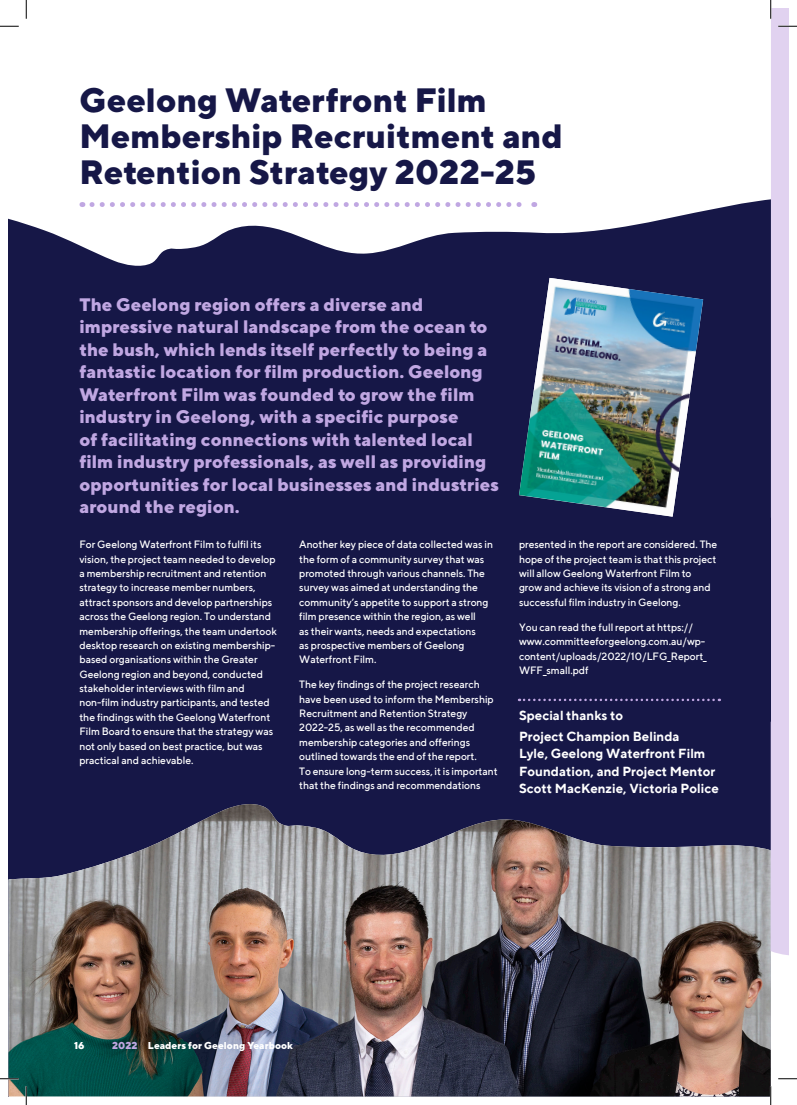
<style>
.page{position:relative;width:797px;height:1105px;background:#fff}
.page>*{position:absolute;margin:0;border:0;box-sizing:border-box;transform-origin:0 0}
.H1_-_Purple_Dot_Unde{font:800 33.75px/36.2px "TT Norms";color:#161747}
.Pull_Out{font:800 18.12px/22.5px "TT Norms";color:#c0a7e2}
.Special_Thanks{font:700 13.12px/17.5px "TT Norms";color:#fff}
.Body{font:500 10.62px/14.4px "TT Norms";letter-spacing:-.005em;color:#fff}
.t1{font:800 10px "TT Norms";color:#fff}
.s1{color:#c0a7e2}
</style>
<div class="page">
<div style="left:9px;top:161px;width:761px;height:935px;background:#161747"></div>
<svg style="left:9px;top:161px;width:761px;height:105px;fill:#fff"></svg>
<svg style="left:92px;top:202px;width:443px;height:5px;background:#e7def4"></svg>
<img style="left:519px;top:278px;width:184px;height:239px">
<img style="left:9px;top:804px;width:761px;height:292px">
<svg style="left:519px;top:699px;width:201px;height:2px"></svg>
<div style="left:770px;top:9px;width:18px;height:936px;background:#e1d2f0"></div>
<svg style="left:770px;top:722px;width:18px;height:299px"></svg>
<svg style="left:0;top:25px;width:19px;height:2px"></svg>
<svg style="left:0;top:1078px;width:19px;height:1px"></svg>
<svg style="left:778px;top:1078px;width:19px;height:1px"></svg>
<svg style="left:25px;top:0;width:2px;height:19px"></svg>
<svg style="left:25px;top:1086px;width:2px;height:19px"></svg>
<svg style="left:770px;top:0;width:27px;height:660px"></svg>
<svg style="left:770px;top:1086px;width:1px;height:19px"></svg>
<p class="H1_-_Purple_Dot_Unde" style="left:79px;top:81px;width:485px">Geelong Waterfront Film<br>Membership Recruitment and<br>Retention Strategy 2022-25</p>
<p class="Pull_Out" style="left:79px;top:293px;width:421px">The Geelong region offers a diverse and impressive natural landscape from the ocean to the bush, which lends itself perfectly to being a fantastic location for film production. Geelong Waterfront Film was founded to grow the film industry in Geelong, with a specific purpose<br>of facilitating connections with talented local film industry professionals, as well as providing opportunities for local businesses and industries around the region.</p>
<p class="Body" style="left:79px;top:537px;width:199px">For Geelong Waterfront Film to fulfil its vision, the project team needed to develop a membership recruitment and retention strategy to increase member numbers, attract sponsors and develop partnerships across the Geelong region. To understand membership offerings, the team undertook desktop research on existing membership&shy;based organisations within the Greater Geelong region and beyond, conducted stakeholder interviews with film and non-film industry participants, and tested the findings with the Geelong Waterfront Film Board to ensure that the strategy was not only based on best practice, but was practical and achievable.</p>
<p class="Body" style="left:299px;top:537px;width:195px">Another key piece of data collected was in the form of a community survey that was promoted through various channels. The survey was aimed at understanding the community’s appetite to support a strong film presence within the region, as well<br>as their wants, needs and expectations<br>as prospective members of Geelong Waterfront Film.</p>
<p class="Body" style="left:299px;top:677px;width:200px">The key findings of the project research have been used to inform the Membership Recruitment and Retention Strategy 2022-25, as well as the recommended membership categories and offerings outlined towards the end of the report.<br>To ensure long-term success, it is important that the findings and recommendations</p>
<p class="Body" style="left:519px;top:537px;width:200px">presented in the report are considered. The hope of the project team is that this project will allow Geelong Waterfront Film to grow and achieve its vision of a strong and successful film industry in Geelong.</p>
<p class="Body" style="left:519px;top:620px;width:189px">You can read the full report at https:// www.committeeforgeelong.com.au/wp&shy;content/uploads/2022/10/LFG_Report_ WFF_small.pdf</p>
<p class="Special_Thanks" style="left:519px;top:706px;width:106px">Special thanks to</p>
<p class="Special_Thanks" style="left:519px;top:727px;width:201px">Project Champion Belinda<br>Lyle, Geelong Waterfront Film<br>Foundation, and Project Mentor<br>Scott MacKenzie, Victoria Police</p>
<p class="t1" style="left:74px;top:1039px;width:12px">16</p>
<p class="t1" style="left:112px;top:1039px;width:182px"><span class="s1">2022</span> Leaders for Geelong Yearbook</p>
</div>
